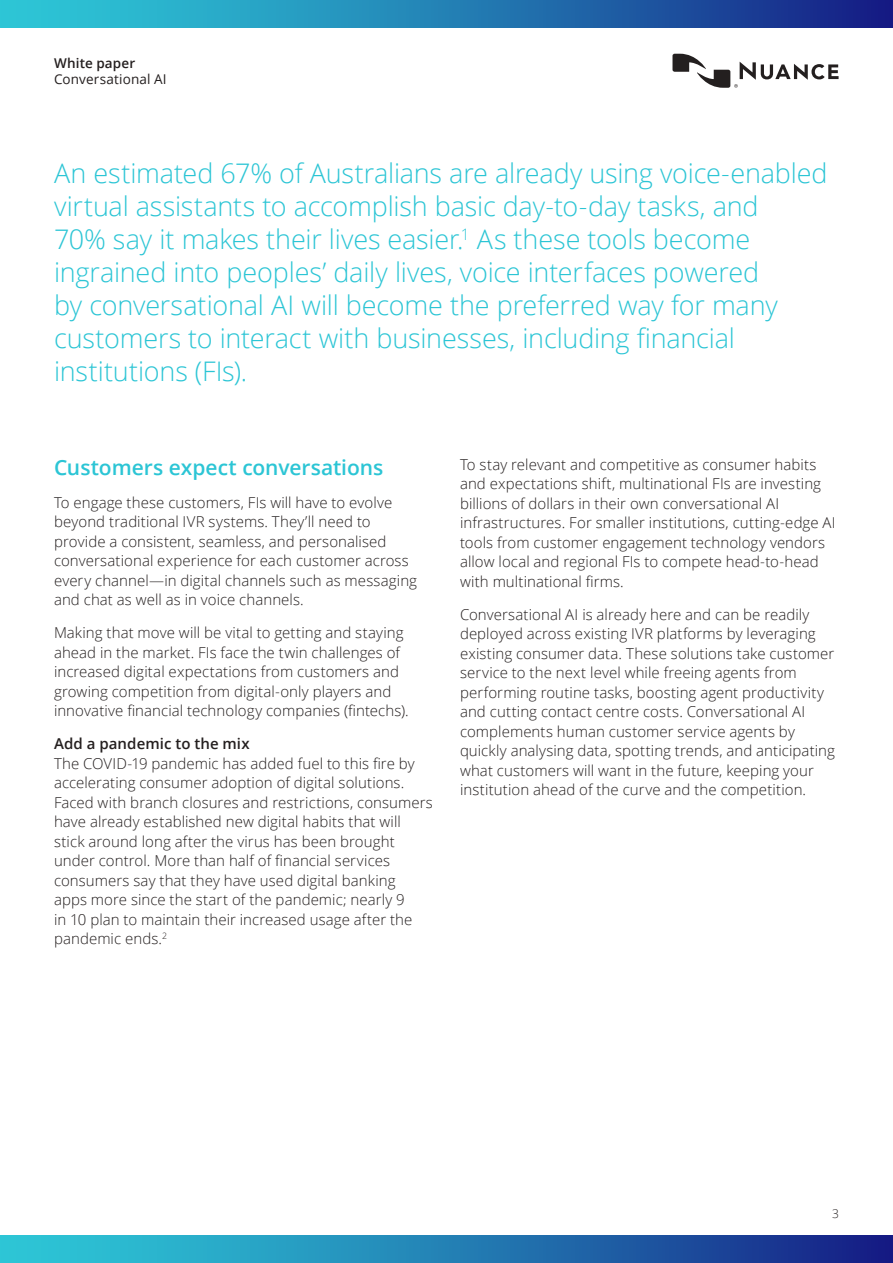
<style>
.page{position:relative;width:893px;height:1263px;background:#fff}
.page>*{position:absolute;margin:0;border:0;box-sizing:border-box;transform-origin:0 0}
.t1{font:300 27px/33px "Open Sans";letter-spacing:-.005em;color:#2cc5d5}
.t2{font:600 21px "Open Sans";color:#2cc5d5}
.t3{font:300 15px/19.5px "Open Sans";letter-spacing:.005em;color:#241f1f}
.t4{font:600 15px "Open Sans";letter-spacing:.005em;color:#241f1f}
.t5{font:13.5px "Open Sans";letter-spacing:.01em;color:#241f1f}
.t6{font:600 13.5px "Open Sans";letter-spacing:.01em;color:#241f1f}
.t7{font:300 12px "Open Sans";color:#241f1f}
</style>
<div class="page">
<div style="left:0;top:1236px;width:893px;height:27px;background:linear-gradient(to right,#2fd4dd,#162287)"></div>
<svg style="left:672px;top:54px;width:167px;height:34px"></svg>
<div style="left:0;top:0;width:893px;height:27px;background:linear-gradient(to right,#2fd4dd,#162287)"></div>
<p class="t6" style="left:54px;top:54px;width:83px">White paper</p>
<p class="t5" style="left:54px;top:70px;width:114px">Conversational AI</p>
<p class="t1" style="left:54px;top:156px;width:775px">An estimated 67% of Australians are already using voice-enabled virtual assistants to accomplish basic day-to-day tasks, and<br>70% say it makes their lives easier.<sup>1</sup> As these tools become ingrained into peoples’ daily lives, voice interfaces powered<br>by conversational AI will become the preferred way for many customers to interact with businesses, including financial institutions (FIs).</p>
<h2 class="t2" style="left:54px;top:452px;width:331px">Customers expect conversations</h2>
<p class="t3" style="left:54px;top:492px;width:365px">To engage these customers, FIs will have to evolve beyond traditional IVR systems. They’ll need to provide a consistent, seamless, and personalised conversational experience for each customer across every channel—in digital channels such as messaging and chat as well as in voice channels.</p>
<p class="t3" style="left:54px;top:622px;width:356px">Making that move will be vital to getting and staying ahead in the market. FIs face the twin challenges of increased digital expectations from customers and growing competition from digital-only players and innovative financial technology companies (fintechs).</p>
<p class="t4" style="left:54px;top:733px;width:197px">Add a pandemic to the mix</p>
<p class="t3" style="left:54px;top:753px;width:380px">The COVID-19 pandemic has added fuel to this fire by accelerating consumer adoption of digital solutions.<br>Faced with branch closures and restrictions, consumers have already established new digital habits that will stick around long after the virus has been brought under control. More than half of financial services consumers say that they have used digital banking<br>apps more since the start of the pandemic; nearly 9<br>in 10 plan to maintain their increased usage after the pandemic ends.<sup>2</sup></p>
<p class="t3" style="left:460px;top:454px;width:377px">To stay relevant and competitive as consumer habits and expectations shift, multinational FIs are investing billions of dollars in their own conversational AI infrastructures. For smaller institutions, cutting-edge AI tools from customer engagement technology vendors allow local and regional FIs to compete head-to-head with multinational firms.</p>
<p class="t3" style="left:460px;top:604px;width:376px">Conversational AI is already here and can be readily deployed across existing IVR platforms by leveraging existing consumer data. These solutions take customer service to the next level while freeing agents from performing routine tasks, boosting agent productivity and cutting contact centre costs. Conversational AI complements human customer service agents by quickly analysing data, spotting trends, and anticipating what customers will want in the future, keeping your institution ahead of the curve and the competition.</p>
<p class="t7" style="left:832px;top:1205px;width:8px">3</p>
</div>
